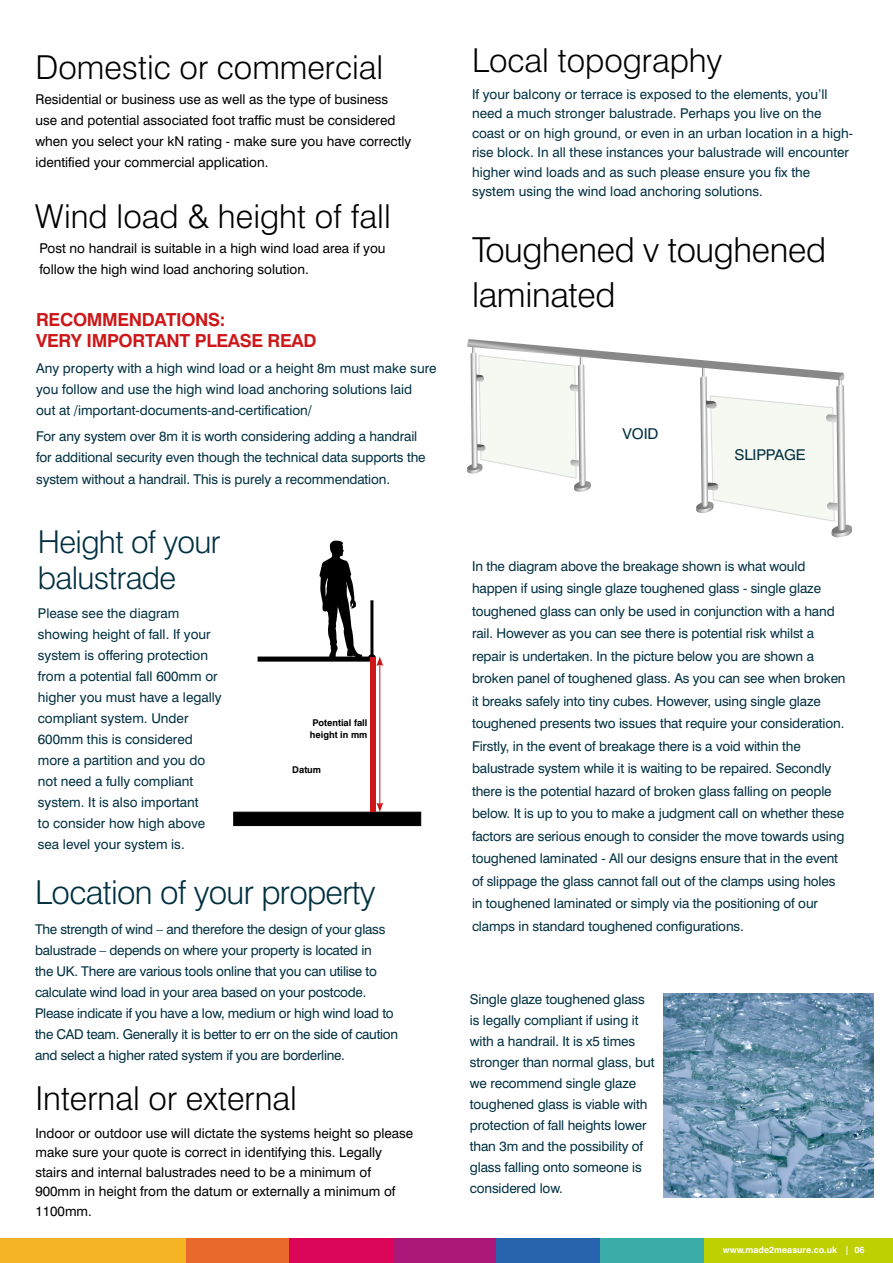
<style>
.page{position:relative;width:893px;height:1263px;background:#fff}
.page>*{position:absolute;margin:0;border:0;box-sizing:border-box;transform-origin:0 0}
.t1{font:300 34.5px/45px "Swiss 721 BT";letter-spacing:-.01em;color:#000}
.t2{font:300 33px "Swiss 721 BT";color:#000}
.t3{font:300 33px "Swiss 721 BT";letter-spacing:-.02em;color:#013041}
.t4{font:300 31.5px/35.5px "Swiss 721 BT";letter-spacing:-.02em;color:#013041}
.t5{font:700 18px/21px "Swiss 721 BT";letter-spacing:-.02em;color:#cd1719}
.t6{font:14.85px "Swiss 721 BT";letter-spacing:-.01em;color:#013041;scale:1.04 1}
.t7{font:13.5px/21px "Swiss 721 BT";letter-spacing:-.01em;color:#013041}
.t8{font:13.5px/21px "Swiss 721 BT";color:#000}
.t9{font:700 9.3px/12.1px "Swiss 721 BT";color:#000}
.t10{font:700 9px "Swiss 721 BT";color:#fff}
</style>
<div class="page">
<div style="left:0;top:1238px;width:187px;height:25px;background:#f5b424"></div>
<div style="left:186px;top:1238px;width:104px;height:25px;background:#e8692b"></div>
<div style="left:290px;top:1238px;width:104px;height:25px;background:#db0456"></div>
<div style="left:393px;top:1238px;width:104px;height:25px;background:#aa1779"></div>
<div style="left:497px;top:1238px;width:104px;height:25px;background:#2863ad"></div>
<div style="left:600px;top:1238px;width:104px;height:25px;background:#3bada8"></div>
<div style="left:704px;top:1238px;width:189px;height:25px;background:#bed000"></div>
<svg style="left:467px;top:339px;width:385px;height:199px"></svg>
<hr style="left:379px;top:664px;width:1px;height:141px;background:#cd1719">
<hr style="left:370px;top:600px;width:3px;height:57px;background:#000">
<svg style="left:233px;top:751px;width:188px;height:75px"></svg>
<svg style="left:368px;top:654px;width:15px;height:12px"></svg>
<svg style="left:319px;top:540px;width:43px;height:116px"></svg>
<div style="left:258px;top:656px;width:117px;height:6px;background:#000"></div>
<div style="left:370px;top:657px;width:5px;height:155px;background:#cd1719"></div>
<img style="left:663px;top:993px;width:210px;height:204px">
<h2 class="t2" style="left:35px;top:47px;width:349px">Domestic or commercial</h2>
<p class="t8" style="left:35px;top:89px;width:377px">Residential or business use as well as the type of business use and potential associated foot traffic must be considered when you select your kN rating - make sure you have correctly identified your commercial application.</p>
<h2 class="t2" style="left:35px;top:196px;width:357px">Wind load &amp; height of fall</h2>
<p class="t8" style="left:39px;top:238px;width:348px">Post no handrail is suitable in a high wind load area if you follow the high wind load anchoring solution.</p>
<h2 class="t2" style="left:472px;top:41px;width:252px">Local topography</h2>
<p class="t7" style="left:472px;top:84px;width:382px;line-height:19.5px">If your balcony or terrace is exposed to the elements, you’ll need a much stronger balustrade. Perhaps you live on the coast or on high ground, or even in an urban location in a high&shy;rise block. In all these instances your balustrade will encounter higher wind loads and as such please ensure you fix the system using the wind load anchoring solutions.</p>
<h1 class="t1" style="left:472px;top:227px;width:356px">Toughened v toughened laminated</h1>
<h3 class="t5" style="left:36px;top:309px;width:282px">RECOMMENDATIONS:<br>VERY IMPORTANT PLEASE READ</h3>
<p class="t7" style="left:36px;top:357px;width:402px">Any property with a high wind load or a height 8m must make sure you follow and use the high wind load anchoring solutions laid<br>out at /important-documents-and-certification/</p>
<p class="t7" style="left:36px;top:425px;width:391px;line-height:21.8px">For any system over 8m it is worth considering adding a handrail for additional security even though the technical data supports the system without a handrail. This is purely a recommendation.</p>
<p class="t6" style="left:623px;top:425px;width:36px">VOID</p>
<p class="t6" style="left:734px;top:446px;width:70px">SLIPPAGE</p>
<h3 class="t4" style="left:38px;top:524px;width:184px">Height of your balustrade</h3>
<p class="t7" style="left:38px;top:603px;width:185px">Please see the diagram showing height of fall. If your system is offering protection from a potential fall 600mm or higher you must have a legally compliant system. Under<br>600mm this is considered more a partition and you do not need a fully compliant system. It is also important<br>to consider how high above sea level your system is.</p>
<p class="t9" style="left:310px;top:716px;width:59px">Potential fall height in mm</p>
<p class="t9" style="left:292px;top:763px;width:30px">Datum</p>
<h2 class="t3" style="left:35px;top:872px;width:342px">Location of your property</h2>
<p class="t7" style="left:35px;top:918px;width:365px">The strength of wind – and therefore the design of your glass balustrade – depends on where your property is located in<br>the UK. There are various tools online that you can utilise to calculate wind load in your area based on your postcode.<br>Please indicate if you have a low, medium or high wind load to the CAD team. Generally it is better to err on the side of caution and select a higher rated system if you are borderline.</p>
<h2 class="t2" style="left:35px;top:1078px;width:263px">Internal or external</h2>
<p class="t8" style="left:35px;top:1123px;width:379px;line-height:19.5px">Indoor or outdoor use will dictate the systems height so please make sure your quote is correct in identifying this. Legally stairs and internal balustrades need to be a minimum of 900mm in height from the datum or externally a minimum of 1100mm.</p>
<p class="t7" style="left:472px;top:554px;width:375px;line-height:22.5px">In the diagram above the breakage shown is what would happen if using single glaze toughened glass - single glaze toughened glass can only be used in conjunction with a hand rail. However as you can see there is potential risk whilst a repair is undertaken. In the picture below you are shown a broken panel of toughened glass. As you can see when broken it breaks safely into tiny cubes. However, using single glaze toughened presents two issues that require your consideration.<br>Firstly, in the event of breakage there is a void within the balustrade system while it is waiting to be repaired. Secondly there is the potential hazard of broken glass falling on people below. It is up to you to make a judgment call on whether these factors are serious enough to consider the move towards using toughened laminated - All our designs ensure that in the event of slippage the glass cannot fall out of the clamps using holes in toughened laminated or simply via the positioning of our clamps in standard toughened configurations.</p>
<p class="t7" style="left:470px;top:989px;width:186px">Single glaze toughened glass is legally compliant if using it with a handrail. It is x5 times stronger than normal glass, but we recommend single glaze toughened glass is viable with protection of fall heights lower than 3m and the possibility of glass falling onto someone is considered low.</p>
<p class="t10" style="left:723px;top:1244px;width:143px">www.made2measure.co.uk | 06</p>
</div>
